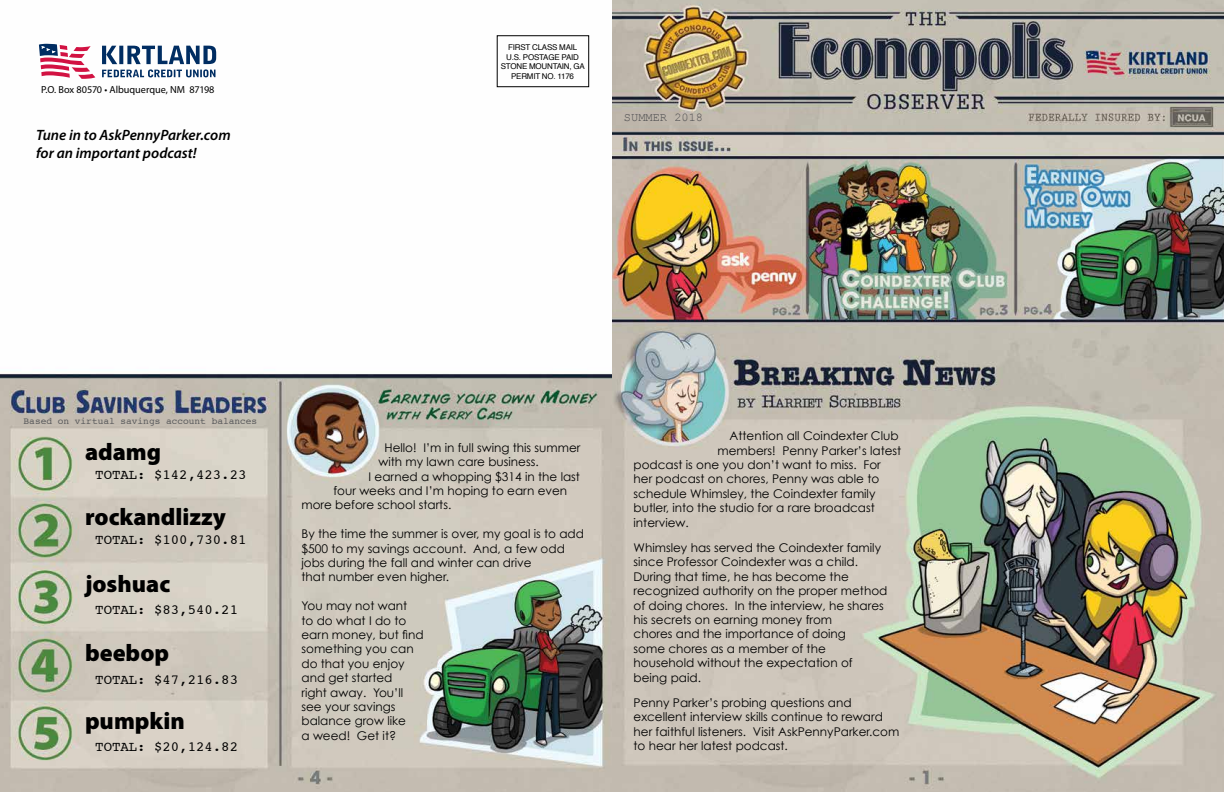
<style>
.page{position:relative;width:1224px;height:792px;background:#fff}
.page>*{position:absolute;margin:0;border:0;box-sizing:border-box;transform-origin:0 0}
.t1{font:900 24px "Myriad Pro";color:#000}
.t2{font:italic 600 15px/18px "Myriad Pro";color:#000}
.t3{font:14px "Courier";color:#000}
.t4{font:12px/14.4px "Century Gothic";color:#000}
.t5{font:12px "Courier New";color:#4d4d4f}
.t6{font:10.2px "Myriad Pro";letter-spacing:-.005em;color:#000}
.t7{font:9.5px "Courier";color:#58595b}
.t8{font:8px/9.5px "Helvetica";letter-spacing:-.025em;color:#000;text-align:center}
</style>
<div class="page">
<img style="left:0;top:0;width:1224px;height:792px">
<div style="left:497px;top:35px;width:92px;height:52px;border:1px solid #000"></div>
<svg style="left:39px;top:44px;width:56px;height:35px"></svg>
<svg style="left:102px;top:46px;width:114px;height:31px"></svg>
<p class="t6" style="left:41px;top:83px;width:175px">P.O. Box 80570 Albuquerque, NM 87198</p>
<h1 class="t2" style="left:36px;top:126px;width:196px">Tune in to AskPennyParker.com for an important podcast!</h1>
<p class="t8" style="left:501px;top:43px;width:86px">FIRST CLASS MAIL<br>U.S. POSTAGE PAID<br>STONE MOUNTAIN, GA<br>PERMIT NO. 1176</p>
<p class="t5" style="left:624px;top:110px;width:81px">SUMMER 2018</p>
<p class="t7" style="left:24px;top:414px;width:235px">Based on virtual savings account balances</p>
<p class="t1" style="left:85px;top:438px;width:78px">adamg</p>
<p class="t3" style="left:95px;top:464px;width:153px">TOTAL: $142,423.23</p>
<p class="t1" style="left:85px;top:503px;width:142px">rockandlizzy</p>
<p class="t3" style="left:95px;top:529px;width:153px">TOTAL: $100,730.81</p>
<p class="t1" style="left:85px;top:570px;width:87px">joshuac</p>
<p class="t3" style="left:95px;top:599px;width:144px">TOTAL: $83,540.21</p>
<p class="t1" style="left:85px;top:639px;width:86px">beebop</p>
<p class="t3" style="left:95px;top:669px;width:144px">TOTAL: $47,216.83</p>
<p class="t1" style="left:85px;top:707px;width:101px">pumpkin</p>
<p class="t3" style="left:95px;top:736px;width:144px">TOTAL: $20,124.82</p>
<p class="t4" style="left:384px;top:440px;width:197px">Hello! I’m in full swing this summer</p>
<p class="t4" style="left:378px;top:454px;width:162px">with my lawn care business.</p>
<p class="t4" style="left:369px;top:469px;width:213px">I earned a whopping $314 in the last</p>
<p class="t4" style="left:334px;top:483px;width:235px">four weeks and I’m hoping to earn even</p>
<p class="t4" style="left:301px;top:498px;width:151px">more before school starts.</p>
<p class="t4" style="left:301px;top:526px;width:284px">By the time the summer is over, my goal is to add $500 to my savings account. And, a few odd jobs during the fall and winter can drive<br>that number even higher.</p>
<p class="t4" style="left:301px;top:598px;width:124px">You may not want<br>to do what I do to earn money, but find something you can do that you enjoy and get started<br>right away. You’ll see your savings balance grow like<br>a weed! Get it?</p>
<p class="t4" style="left:730px;top:428px;width:170px">Attention all Coindexter Club</p>
<p class="t4" style="left:634px;top:443px;width:269px;text-indent:84px">members! Penny Parker’s latest podcast is one you don’t want to miss. For her podcast on chores, Penny was able to schedule Whimsley, the Coindexter family butler, into the studio for a rare broadcast interview.</p>
<p class="t4" style="left:634px;top:540px;width:255px">Whimsley has served the Coindexter family since Professor Coindexter was a child.<br>During that time, he has become the recognized authority on the proper method of doing chores. In the interview, he shares his secrets on earning money from<br>chores and the importance of doing<br>some chores as a member of the household without the expectation of being paid.</p>
<p class="t4" style="left:634px;top:695px;width:267px">Penny Parker’s probing questions and excellent interview skills continue to reward her faithful listeners. Visit AskPennyParker.com to hear her latest podcast.</p>
</div>
